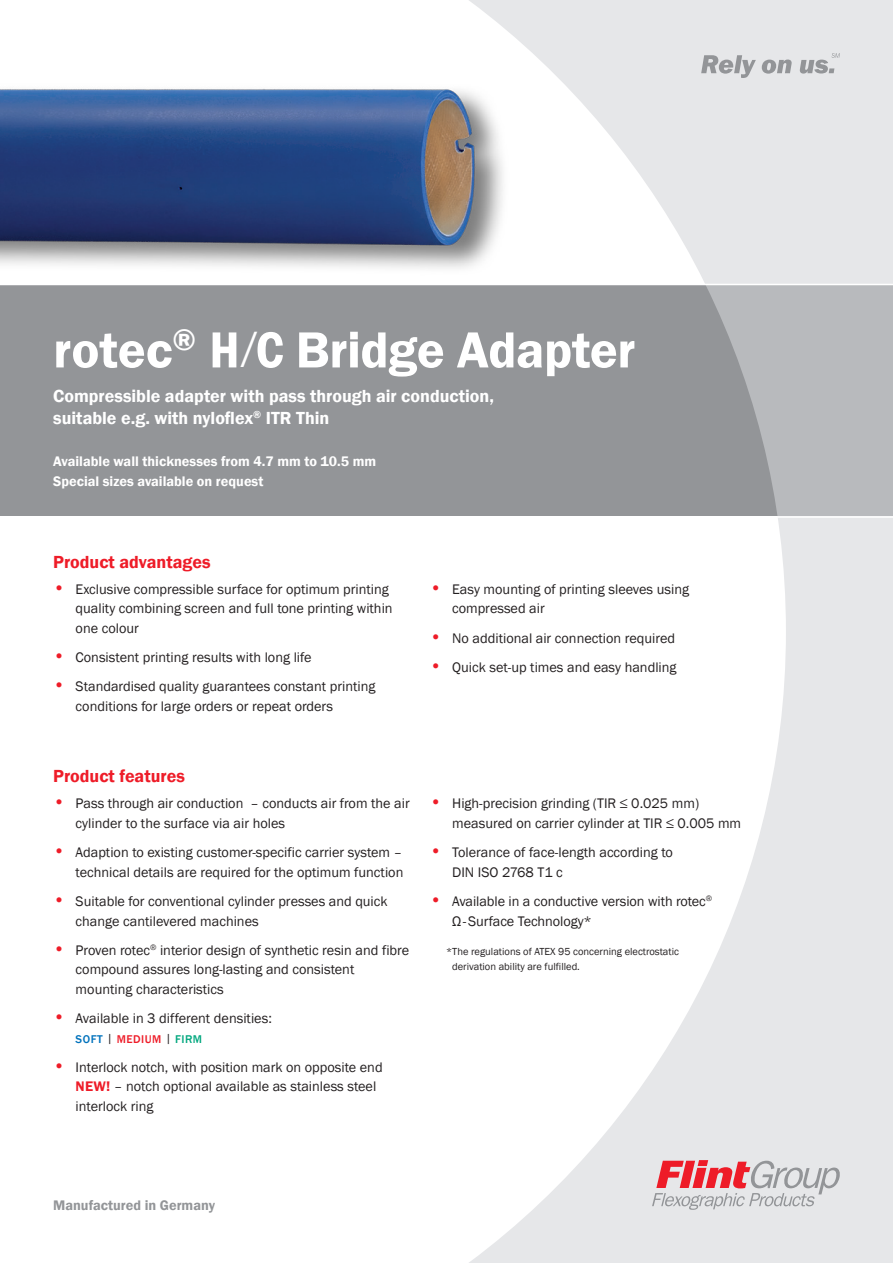
<style>
.page{position:relative;width:893px;height:1263px;background:#fff}
.page>*{position:absolute;margin:0;border:0;box-sizing:border-box;transform-origin:0 0}
._002_Productname_Fro{font:600 52.5px "Franklin Gothic";letter-spacing:-.01em;color:#fff}
._002_Subline{font:600 18px/22.5px "Franklin Gothic";color:#fff}
._004_Headline{font:600 18px "Franklin Gothic";color:#ee1c28}
.t1{font:14.25px/19.5px "Franklin Gothic";color:#231f20}
._002_SubSubline{font:600 14.25px/19.5px "Franklin Gothic";color:#fff}
.t2{font:600 14.25px "Franklin Gothic";color:#939598}
.t3{font:500 11.55px "Franklin Gothic";letter-spacing:.045em;color:#ee1c28}
._001_Asterisk_Text{font:10.5px/15px "Franklin Gothic";color:#231f20}
.s1{font-stretch:condensed}
.s2{font-weight:800}
.s3{font-size:18px;color:#ee1c28}
.s4{color:#0072bc}
.s5{font-weight:400;font-size:12px;color:#231f20}
.s6{color:#00a77e}
.s7{font-weight:600;color:#ee1c28}
</style>
<div class="page">
<img style="left:0;top:89px;width:451px;height:180px">
<div style="left:0;top:284px;width:893px;height:232px;background:#939598"></div>
<hr style="left:0;top:284px;width:893px;height:1px;background:#fff">
<svg style="left:451px;top:0;width:442px;height:1263px"></svg>
<svg style="left:652px;top:1160px;width:188px;height:50px;background:#dab9bd"></svg>
<svg style="left:701px;top:55px;width:55px;height:23px"></svg>
<svg style="left:762px;top:60px;width:30px;height:14px"></svg>
<svg style="left:800px;top:53px;width:40px;height:21px"></svg>
<p class="_002_Productname_Fro" style="left:53px;top:318px;width:584px">rotec<sup>®</sup> <span class="s1">H</span><span class="s2">⁄</span><span class="s1">C</span> Bridge Adapter</p>
<p class="_002_Subline" style="left:53px;top:385px;width:442px">Compressible adapter with pass through air conduction, suitable e.g. with nyloflex<sup>®</sup> ITR Thin</p>
<p class="_002_SubSubline" style="left:53px;top:452px;width:325px">Available wall thicknesses from 4.7 mm to 10.5 mm<br>Special sizes available on request</p>
<p class="_004_Headline" style="left:53px;top:550px;width:159px">Product advantages</p>
<p class="t1" style="left:76px;top:580px;width:318px;text-indent:-23px"><span class="s3">•</span> Exclusive compressible surface for optimum printing quality combining screen and full tone printing within one colour</p>
<p class="t1" style="left:53px;top:648px;width:260px"><span class="s3">•</span> Consistent printing results with long life</p>
<p class="t1" style="left:76px;top:677px;width:301px;text-indent:-23px"><span class="s3">•</span> Standardised quality guarantees constant printing conditions for large orders or repeat orders</p>
<p class="_004_Headline" style="left:53px;top:765px;width:133px">Product features</p>
<p class="t1" style="left:76px;top:794px;width:336px;text-indent:-23px"><span class="s3">•</span> Pass through air conduction – conducts air from the air cylinder to the surface via air holes</p>
<p class="t1" style="left:53px;top:843px;width:352px;text-align:right"><span class="s3">•</span> Adaption to existing customer-specific carrier system – technical details are required for the optimum function</p>
<p class="t1" style="left:76px;top:892px;width:313px;text-indent:-23px"><span class="s3">•</span> Suitable for conventional cylinder presses and quick change cantilevered machines</p>
<p class="t1" style="left:76px;top:940px;width:335px;text-indent:-23px"><span class="s3">•</span> Proven rotec<sup>®</sup> interior design of synthetic resin and fibre compound assures long-lasting and consistent mounting characteristics</p>
<p class="t1" style="left:53px;top:1009px;width:220px"><span class="s3">•</span> Available in 3 different densities:</p>
<p class="t3" style="left:76px;top:1031px;width:128px"><span class="s4">SOFT</span> <span class="s5">|</span> MEDIUM <span class="s5">|</span> <span class="s6">FIRM</span></p>
<p class="t1" style="left:76px;top:1057px;width:309px;text-indent:-23px"><span class="s3">•</span> Interlock notch, with position mark on opposite end<br><span class="s7">NEW!</span> – notch optional available as stainless steel interlock ring</p>
<p class="t1" style="left:452px;top:580px;width:238px;text-indent:-23px"><span class="s3">•</span> Easy mounting of printing sleeves using compressed air</p>
<p class="t1" style="left:430px;top:628px;width:247px"><span class="s3">•</span> No additional air connection required</p>
<p class="t1" style="left:430px;top:658px;width:248px"><span class="s3">•</span> Quick set-up times and easy handling</p>
<p class="t1" style="left:452px;top:794px;width:291px;text-indent:-23px"><span class="s3">•</span> High-precision grinding (TIR ≤ 0.025 mm) measured on carrier cylinder at TIR ≤ 0.005 mm</p>
<p class="t1" style="left:452px;top:843px;width:222px;text-indent:-23px"><span class="s3">•</span> Tolerance of face-length according to<br>DIN ISO 2768 T1 c</p>
<p class="t1" style="left:452px;top:892px;width:261px;text-indent:-23px"><span class="s3">•</span> Available in a conductive version with rotec<sup>®<br></sup>Ω-Surface Technology*</p>
<p class="_001_Asterisk_Text" style="left:452px;top:944px;width:228px;text-indent:-6px">*The regulations of ATEX 95 concerning electrostatic derivation ability are fulfilled.</p>
<p class="t2" style="left:53px;top:1196px;width:163px">Manufactured in Germany</p>
</div>
